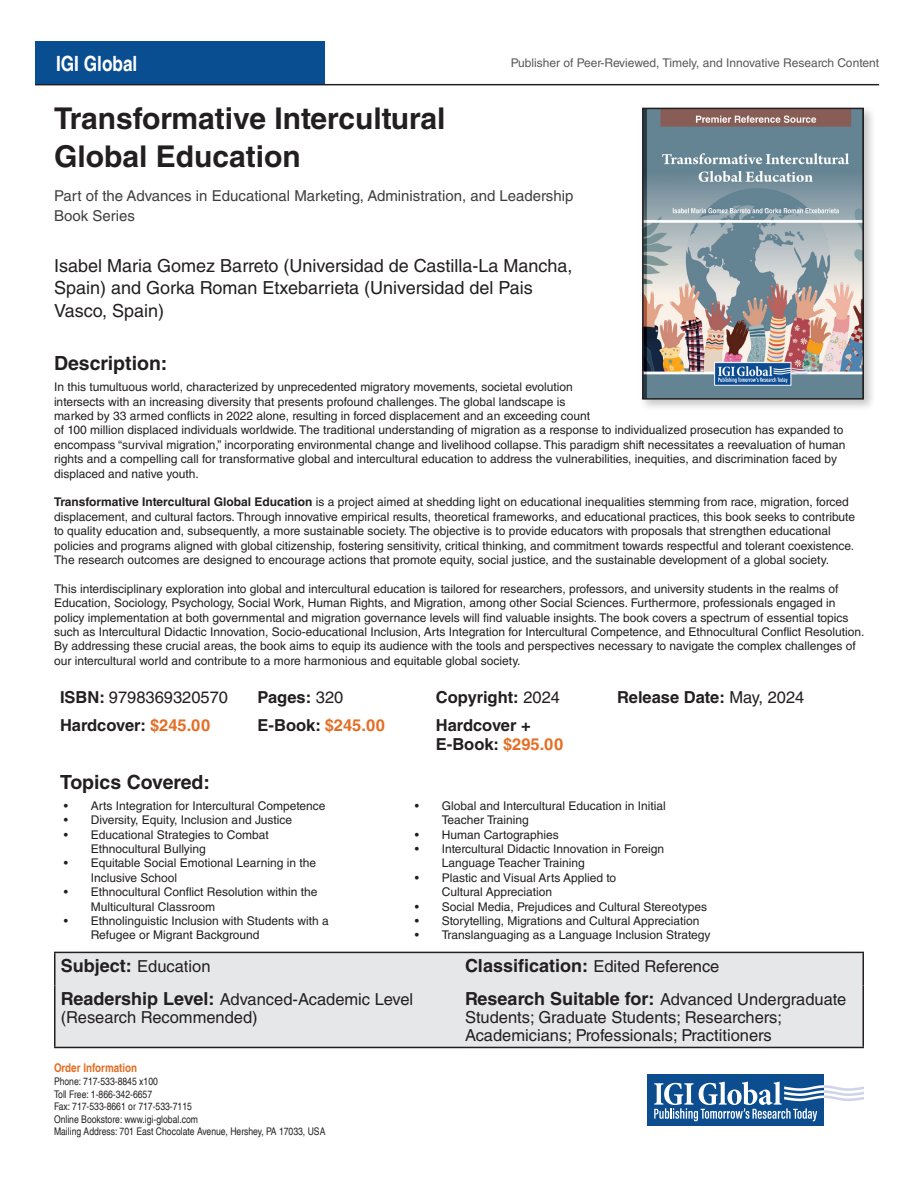
<style>
.page{position:relative;width:918px;height:1188px;background:#fff}
.page>*{position:absolute;margin:0;border:0;box-sizing:border-box;transform-origin:0 0}
.t1{font:700 30px/37.5px "Helvetica LT Std";color:#231f20}
.t2{font:700 condensed 21px "Helvetica LT";color:#fff}
.Description_2{font:700 19.5px "Helvetica LT Std";color:#231f20}
.Description_1{font:700 19.5px "Helvetica LT Std";color:#231f20}
.ISBN{font:18px/22.5px "Helvetica LT Std";color:#231f20}
.Description_2-2{font:700 18px "Helvetica LT Std";color:#231f20}
.Description_2-3{font:16.5px/18px "Helvetica LT Std";color:#231f20}
.Description_2-4{font:700 16.5px/19.8px "Helvetica LT Std";color:#231f20}
.Description_1-2{font:700 16.5px "Helvetica LT Std";color:#231f20}
.ISBN-2{font:15px/19.5px "Helvetica LT Std";color:#3e3e3f}
.Description_2-5{font:12px/14.4px "Helvetica LT Std";color:#231f20}
.t3{font:12px "Helvetica LT Std";color:#57585a}
.t4{font:700 condensed 12px "Helvetica LT";color:#e46e25}
.t5{font:condensed 10.5px/12.6px "Helvetica LT";color:#231f20}
.s1{font-weight:700}
.s2{font-weight:400}
.s3{color:#e46e25}
.s4{font-weight:700;font-size:18px}
.s5{font-weight:400;font-size:16.5px}
</style>
<div class="page">
<div style="left:35px;top:41px;width:290px;height:44px;background:#094e91"></div>
<svg style="left:647px;top:1125px;width:177px;height:1px"></svg>
<div style="left:647px;top:1074px;width:177px;height:51px;background:#0c4d90"></div>
<svg style="left:654px;top:1082px;width:210px;height:39px"></svg>
<hr style="left:35px;top:84px;width:844px;height:1px;background:#231f20">
<div style="left:639px;top:105px;width:237px;height:307px;background:#231f20;opacity:.25"></div>
<img style="left:645px;top:111px;width:216px;height:286px">
<div style="left:642px;top:108px;width:222px;height:292px;border:2px solid #231f20"></div>
<div style="left:56px;top:953px;width:806px;height:94px;background:#e6e7e9"></div>
<hr style="left:54px;top:952px;width:405px;height:1px;background:#231f20">
<hr style="left:54px;top:953px;width:2px;height:32px;background:#231f20">
<hr style="left:459px;top:952px;width:405px;height:1px;background:#231f20">
<hr style="left:862px;top:953px;width:2px;height:32px;background:#231f20">
<hr style="left:54px;top:985px;width:2px;height:62px;background:#231f20">
<hr style="left:862px;top:985px;width:2px;height:62px;background:#231f20">
<hr style="left:54px;top:1047px;width:405px;height:1px;background:#231f20">
<hr style="left:459px;top:1047px;width:405px;height:1px;background:#231f20">
<p class="t2" style="left:56px;top:50px;width:83px">IGI Global</p>
<p class="t3" style="left:511px;top:56px;width:370px">Publisher of Peer-Reviewed, Timely, and Innovative Research Content</p>
<p class="t1" style="left:54px;top:99px;width:393px">Transformative Intercultural<br>Global Education</p>
<p class="ISBN-2" style="left:54px;top:186px;width:521px">Part of the Advances in Educational Marketing, Administration, and Leadership<br>Book Series</p>
<p class="ISBN" style="left:54px;top:254px;width:520px">Isabel Maria Gomez Barreto (Universidad de Castilla-La Mancha,<br>Spain) and Gorka Roman Etxebarrieta (Universidad del Pais<br>Vasco, Spain)</p>
<p class="Description_1" style="left:54px;top:351px;width:115px">Description:</p>
<p class="Description_2-5" style="left:54px;top:380px;width:793px">In this tumultuous world, characterized by unprecedented migratory movements, societal evolution<br>intersects with an increasing diversity that presents profound challenges. The global landscape is<br>marked by 33 armed conflicts in 2022 alone, resulting in forced displacement and an exceeding count<br>of 100 million displaced individuals worldwide. The traditional understanding of migration as a response to individualized prosecution has expanded to encompass “survival migration,” incorporating environmental change and livelihood collapse. This paradigm shift necessitates a reevaluation of human rights and a compelling call for transformative global and intercultural education to address the vulnerabilities, inequities, and discrimination faced by displaced and native youth.</p>
<p class="Description_2-5" style="left:54px;top:495px;width:803px"><span class="s1">Transformative Intercultural Global Education</span> is a project aimed at shedding light on educational inequalities stemming from race, migration, forced displacement, and cultural factors. Through innovative empirical results, theoretical frameworks, and educational practices, this book seeks to contribute to quality education and, subsequently, a more sustainable society. The objective is to provide educators with proposals that strengthen educational policies and programs aligned with global citizenship, fostering sensitivity, critical thinking, and commitment towards respectful and tolerant coexistence.<br>The research outcomes are designed to encourage actions that promote equity, social justice, and the sustainable development of a global society.</p>
<p class="Description_2-5" style="left:54px;top:581px;width:812px">This interdisciplinary exploration into global and intercultural education is tailored for researchers, professors, and university students in the realms of Education, Sociology, Psychology, Social Work, Human Rights, and Migration, among other Social Sciences. Furthermore, professionals engaged in policy implementation at both governmental and migration governance levels will find valuable insights. The book covers a spectrum of essential topics such as Intercultural Didactic Innovation, Socio-educational Inclusion, Arts Integration for Intercultural Competence, and Ethnocultural Conflict Resolution.<br>By addressing these crucial areas, the book aims to equip its audience with the tools and perspectives necessary to navigate the complex challenges of our intercultural world and contribute to a more harmonious and equitable global society.</p>
<p class="Description_2-3" style="left:60px;top:688px;width:170px"><span class="s1">ISBN:</span> 9798369320570</p>
<p class="Description_1-2" style="left:258px;top:687px;width:87px">Pages: <span class="s2">320</span></p>
<p class="Description_1-2" style="left:436px;top:687px;width:126px">Copyright: <span class="s2">2024</span></p>
<p class="Description_1-2" style="left:617px;top:687px;width:189px">Release Date: <span class="s2">May, 2024</span></p>
<p class="Description_2-4" style="left:60px;top:715px;width:152px">Hardcover: <span class="s3">$245.00</span></p>
<p class="Description_2-4" style="left:258px;top:715px;width:129px">E-Book: <span class="s3">$245.00</span></p>
<p class="Description_2-4" style="left:436px;top:715px;width:129px">Hardcover +<br>E-Book: <span class="s3">$295.00</span></p>
<p class="Description_2" style="left:60px;top:770px;width:152px">Topics Covered:</p>
<p class="Description_2-5" style="left:64px;top:798px;width:263px">• Arts Integration for Intercultural Competence</p>
<p class="Description_2-5" style="left:64px;top:813px;width:230px">• Diversity, Equity, Inclusion and Justice</p>
<p class="Description_2-5" style="left:91px;top:827px;width:179px;text-indent:-27px">• Educational Strategies to Combat<br>Ethnocultural Bullying</p>
<p class="Description_2-5" style="left:91px;top:856px;width:227px;text-indent:-27px">• Equitable Social Emotional Learning in the<br>Inclusive School</p>
<p class="Description_2-5" style="left:91px;top:885px;width:228px;text-indent:-27px">• Ethnocultural Conflict Resolution within the<br>Multicultural Classroom</p>
<p class="Description_2-5" style="left:91px;top:914px;width:240px;text-indent:-27px">• Ethnolinguistic Inclusion with Students with a<br>Refugee or Migrant Background</p>
<p class="Description_2-5" style="left:442px;top:798px;width:226px;text-indent:-27px">• Global and Intercultural Education in Initial<br>Teacher Training</p>
<p class="Description_2-5" style="left:415px;top:827px;width:146px">• Human Cartographies</p>
<p class="Description_2-5" style="left:442px;top:842px;width:224px;text-indent:-27px">• Intercultural Didactic Innovation in Foreign<br>Language Teacher Training</p>
<p class="Description_2-5" style="left:442px;top:870px;width:176px;text-indent:-27px">• Plastic and Visual Arts Applied to<br>Cultural Appreciation</p>
<p class="Description_2-5" style="left:415px;top:899px;width:294px">• Social Media, Prejudices and Cultural Stereotypes</p>
<p class="Description_2-5" style="left:415px;top:914px;width:286px">• Storytelling, Migrations and Cultural Appreciation</p>
<p class="Description_2-5" style="left:415px;top:928px;width:297px">• Translanguaging as a Language Inclusion Strategy</p>
<p class="Description_2-3" style="left:61px;top:958px;width:151px"><span class="s4">Subject:</span> Education</p>
<p class="Description_2-2" style="left:465px;top:955px;width:256px">Classification: <span class="s5">Edited Reference</span></p>
<p class="Description_2-3" style="left:61px;top:991px;width:354px"><span class="s4">Readership Level:</span> Advanced-Academic Level (Research Recommended)</p>
<p class="Description_2-3" style="left:465px;top:991px;width:383px"><span class="s4">Research Suitable for:</span> Advanced Undergraduate<br>Students; Graduate Students; Researchers;<br>Academicians; Professionals; Practitioners</p>
<p class="t4" style="left:54px;top:1061px;width:85px">Order Information</p>
<p class="t5" style="left:54px;top:1075px;width:273px">Phone: 717-533-8845 x100<br>Toll Free: 1-866-342-6657<br>Fax: 717-533-8661 or 717-533-7115<br>Online Bookstore: www.igi-global.com<br>Mailing Address: 701 East Chocolate Avenue, Hershey, PA 17033, USA</p>
</div>
